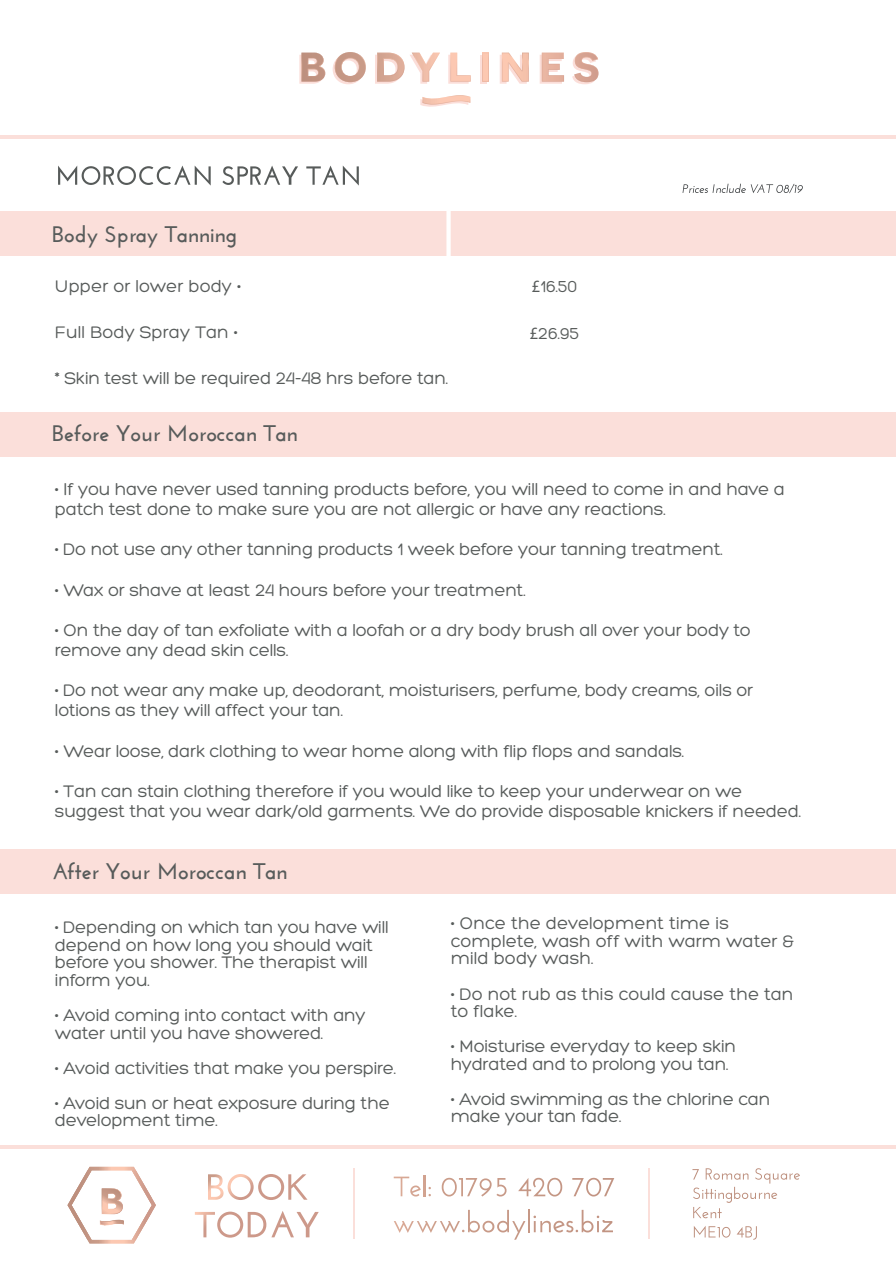
<style>
.page{position:relative;width:896px;height:1266px;background:#fff}
.page>*{position:absolute;margin:0;border:0;box-sizing:border-box;transform-origin:0 0}
.t1{font:700 22.5px "Josefin Sans";color:#575b5a}
.t2{font:18px/17.7px "Hero";letter-spacing:-.015em;color:#575b5a}
.t3{font:17.4px "Hero";color:#575b5a}
.s1{font-family:"Myriad Pro"}
</style>
<div class="page">
<svg style="left:58px;top:166px;width:153px;height:20px"></svg>
<svg style="left:222px;top:166px;width:76px;height:19px"></svg>
<svg style="left:306px;top:166px;width:53px;height:20px"></svg>
<div style="left:0;top:211px;width:896px;height:45px;background:#fbdfda"></div>
<div style="left:0;top:412px;width:896px;height:44px;background:#fbdfda"></div>
<div style="left:446px;top:170px;width:5px;height:188px;background:#fff"></div>
<div style="left:0;top:849px;width:896px;height:45px;background:#fbdfda"></div>
<svg style="left:682px;top:184px;width:121px;height:9px"></svg>
<hr style="left:0;top:135px;width:896px;height:4px;background:#fbdfda">
<div style="left:480px;top:55px;width:7px;height:29px;background:#fbded9"></div>
<svg style="left:448px;top:53px;width:23px;height:31px"></svg>
<svg style="left:482px;top:53px;width:7px;height:29px"></svg>
<svg style="left:420px;top:95px;width:50px;height:12px"></svg>
<svg style="left:299px;top:53px;width:26px;height:31px"></svg>
<svg style="left:333px;top:52px;width:33px;height:32px"></svg>
<svg style="left:375px;top:53px;width:65px;height:31px"></svg>
<svg style="left:540px;top:53px;width:24px;height:31px"></svg>
<svg style="left:572px;top:52px;width:26px;height:32px"></svg>
<svg style="left:500px;top:53px;width:29px;height:31px"></svg>
<hr style="left:0;top:1145px;width:896px;height:4px;background:#fbdfda">
<svg style="left:692px;top:1168px;width:108px;height:50px"></svg>
<svg style="left:694px;top:1226px;width:36px;height:11px"></svg>
<svg style="left:737px;top:1226px;width:20px;height:14px"></svg>
<svg style="left:394px;top:1210px;width:131px;height:30px"></svg>
<hr style="left:528px;top:1210px;width:2px;height:22px;background:#c69886">
<svg style="left:533px;top:1210px;width:80px;height:22px"></svg>
<svg style="left:394px;top:1176px;width:27px;height:20px"></svg>
<hr style="left:424px;top:1175px;width:2px;height:21px;background:#d1a28f">
<svg style="left:428px;top:1187px;width:3px;height:9px"></svg>
<svg style="left:442px;top:1178px;width:65px;height:18px"></svg>
<svg style="left:518px;top:1178px;width:44px;height:18px"></svg>
<svg style="left:572px;top:1178px;width:42px;height:18px"></svg>
<svg style="left:208px;top:1174px;width:100px;height:26px"></svg>
<svg style="left:195px;top:1211px;width:124px;height:27px"></svg>
<hr style="left:353px;top:1168px;width:2px;height:70px;background:#fbdfda">
<hr style="left:649px;top:1168px;width:1px;height:70px;background:#fbdfda">
<svg style="left:89px;top:1243px;width:45px;height:1px"></svg>
<svg style="left:67px;top:1167px;width:89px;height:76px"></svg>
<p class="t1" style="left:52px;top:221px;width:187px">Body Spray Tanning</p>
<p class="t2" style="left:55px;top:278px;width:188px">Upper or lower body •</p>
<p class="t2" style="left:55px;top:324px;width:185px">Full Body Spray Tan •</p>
<p class="t2" style="left:55px;top:370px;width:395px">* Skin test will be required 24-48 hrs before tan.</p>
<p class="t1" style="left:52px;top:420px;width:247px">Before Your Moroccan Tan</p>
<p class="t3" style="left:532px;top:278px;width:47px"><span class="s1">£</span>16.50</p>
<p class="t3" style="left:529px;top:324px;width:52px"><span class="s1">£</span>26.95</p>
<p class="t2" style="left:55px;top:479px;width:732px;line-height:20.1px">• If you have never used tanning products before, you will need to come in and have a patch test done to make sure you are not allergic or have any reactions.</p>
<p class="t2" style="left:55px;top:541px;width:670px">• Do not use any other tanning products 1 week before your tanning treatment.</p>
<p class="t2" style="left:55px;top:581px;width:472px">• Wax or shave at least 24 hours before your treatment.</p>
<p class="t2" style="left:55px;top:620px;width:697px;line-height:20.1px">• On the day of tan exfoliate with a loofah or a dry body brush all over your body to remove any dead skin cells.</p>
<p class="t2" style="left:55px;top:680px;width:700px;line-height:20.1px">• Do not wear any make up, deodorant, moisturisers, perfume, body creams, oils or lotions as they will affect your tan.</p>
<p class="t2" style="left:55px;top:742px;width:631px">• Wear loose, dark clothing to wear home along with flip flops and sandals.</p>
<p class="t2" style="left:55px;top:781px;width:748px;line-height:20.1px">• Tan can stain clothing therefore if you would like to keep your underwear on we suggest that you wear dark/old garments. We do provide disposable knickers if needed.</p>
<p class="t1" style="left:52px;top:857px;width:237px">After Your Moroccan Tan</p>
<p class="t2" style="left:55px;top:919px;width:335px">• Depending on which tan you have will depend on how long you should wait before you shower. The therapist will inform you.</p>
<p class="t2" style="left:55px;top:1006px;width:312px">• Avoid coming into contact with any water until you have showered.</p>
<p class="t2" style="left:55px;top:1059px;width:343px">• Avoid activities that make you perspire.</p>
<p class="t2" style="left:55px;top:1094px;width:336px">• Avoid sun or heat exposure during the development time.</p>
<p class="t2" style="left:451px;top:915px;width:345px">• Once the development time is complete, wash off with warm water &amp; mild body wash.</p>
<p class="t2" style="left:451px;top:985px;width:344px">• Do not rub as this could cause the tan to flake.</p>
<p class="t2" style="left:451px;top:1037px;width:287px">• Moisturise everyday to keep skin hydrated and to prolong you tan.</p>
<p class="t2" style="left:451px;top:1090px;width:321px">• Avoid swimming as the chlorine can make your tan fade.</p>
</div>
